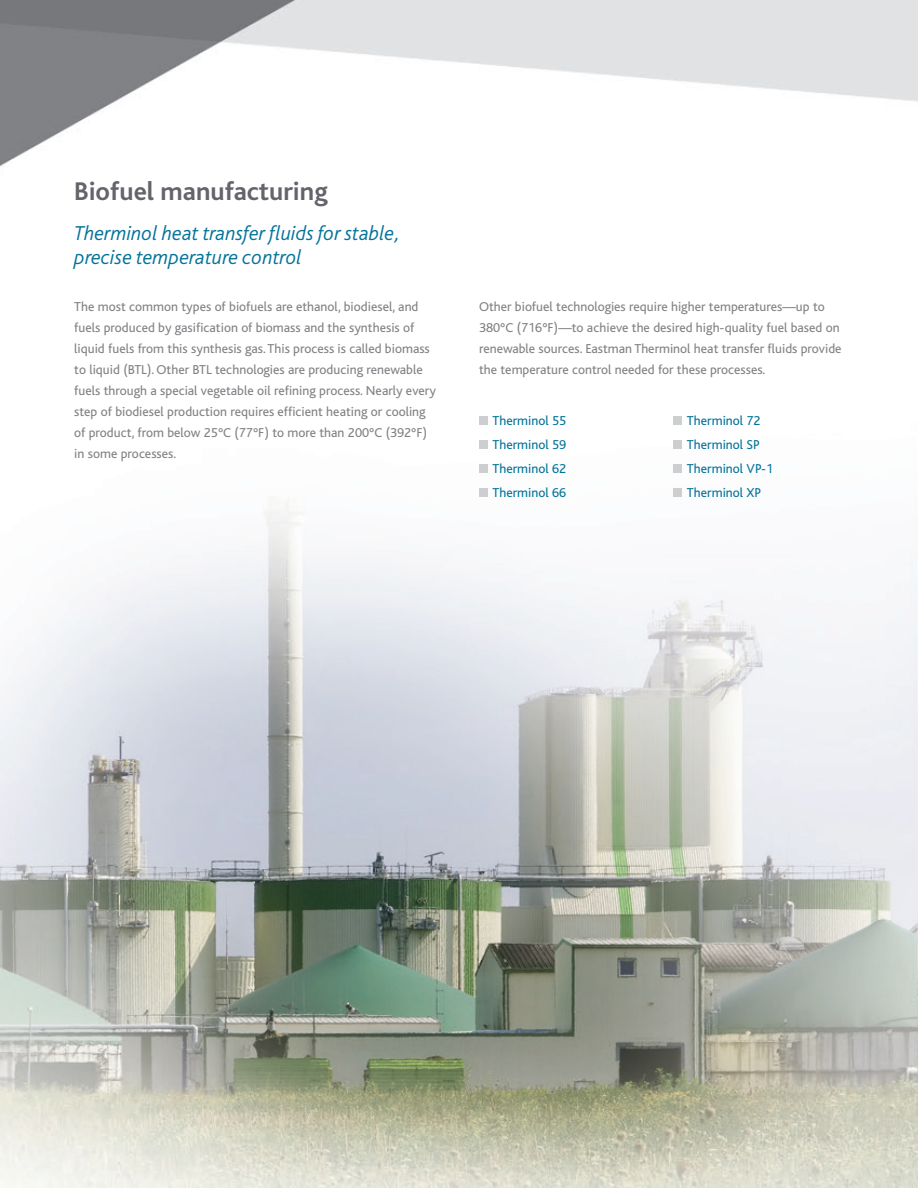
<style>
.page{position:relative;width:918px;height:1188px;background:#fff}
.page>*{position:absolute;margin:0;border:0;box-sizing:border-box;transform-origin:0 0}
.t1{font:700 26.85px "Bliss";color:#63656a}
.t2{font:italic 300 21px/24px "Bliss";color:#05739a}
.t3{font:13.5px/21px "Bliss";color:#808285}
.t4{font:13.5px "Bliss";color:#05739a}
</style>
<div class="page">
<img style="left:0;top:0;width:918px;height:1188px">
<div style="left:479px;top:417px;width:8px;height:8px;background:#cdced0"></div>
<div style="left:479px;top:441px;width:8px;height:8px;background:#cdced0"></div>
<div style="left:479px;top:465px;width:8px;height:8px;background:#cdced0"></div>
<div style="left:479px;top:489px;width:8px;height:8px;background:#cdced0"></div>
<div style="left:673px;top:417px;width:9px;height:8px;background:#cdced0"></div>
<div style="left:673px;top:441px;width:9px;height:8px;background:#cdced0"></div>
<div style="left:673px;top:465px;width:9px;height:8px;background:#cdced0"></div>
<div style="left:673px;top:489px;width:9px;height:8px;background:#cdced0"></div>
<p class="t1" style="left:74px;top:177px;width:255px">Biofuel manufacturing</p>
<p class="t2" style="left:74px;top:221px;width:327px">Therminol heat transfer fluids for stable, precise temperature control</p>
<p class="t3" style="left:74px;top:296px;width:363px">The most common types of biofuels are ethanol, biodiesel, and fuels produced by gasification of biomass and the synthesis of liquid fuels from this synthesis gas.This process is called biomass to liquid (BTL). Other BTL technologies are producing renewable fuels through a special vegetable oil refining process. Nearly every step of biodiesel production requires efficient heating or cooling of product, from below 25°C (77°F) to more than 200°C (392°F) in some processes.</p>
<p class="t3" style="left:479px;top:296px;width:364px">Other biofuel technologies require higher temperatures—up to 380°C (716°F)—to achieve the desired high-quality fuel based on renewable sources. Eastman Therminol heat transfer fluids provide the temperature control needed for these processes.</p>
<p class="t4" style="left:493px;top:413px;width:75px">Therminol 55</p>
<p class="t4" style="left:493px;top:437px;width:75px">Therminol 59</p>
<p class="t4" style="left:493px;top:461px;width:75px">Therminol 62</p>
<p class="t4" style="left:493px;top:485px;width:75px">Therminol 66</p>
<p class="t4" style="left:687px;top:413px;width:75px">Therminol 72</p>
<p class="t4" style="left:687px;top:437px;width:74px">Therminol SP</p>
<p class="t4" style="left:687px;top:461px;width:88px">Therminol VP-1</p>
<p class="t4" style="left:687px;top:485px;width:76px">Therminol XP</p>
</div>
